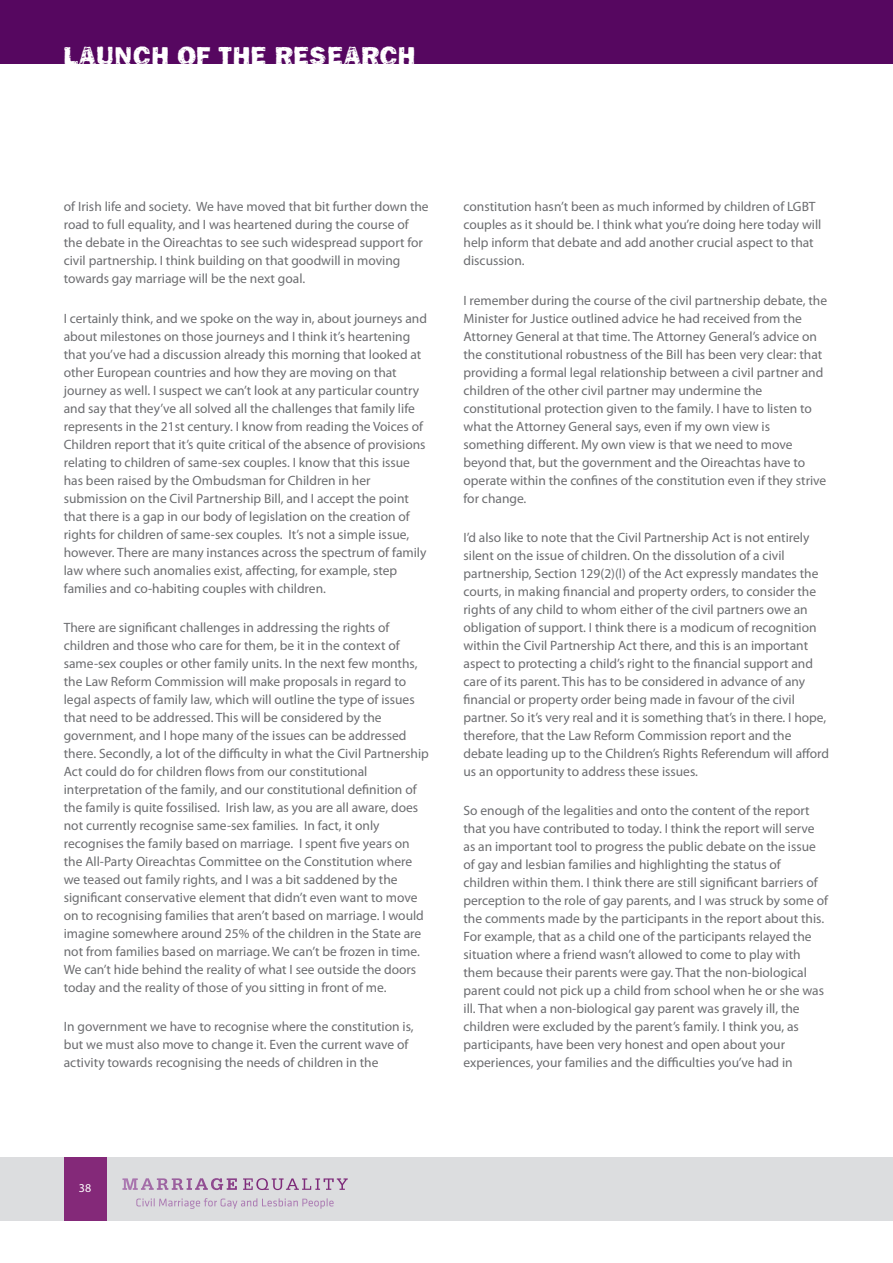
<style>
.page{position:relative;width:893px;height:1263px;background:#fff}
.page>*{position:absolute;margin:0;border:0;box-sizing:border-box;transform-origin:0 0}
.t1{font:27px "Frankie";color:#fff}
.t2{font:13.5px/18px "Myriad Pro";color:#6c6d70}
.t3{font:12px "Myriad Pro";color:#fff}
</style>
<div class="page">
<div style="left:0;top:1157px;width:893px;height:63px;background:#dcdddf"></div>
<div style="left:64px;top:1157px;width:42px;height:63px;background:#842979"></div>
<svg style="left:122px;top:1178px;width:115px;height:12px"></svg>
<svg style="left:243px;top:1178px;width:105px;height:12px"></svg>
<svg style="left:136px;top:1198px;width:198px;height:11px"></svg>
<div style="left:0;top:0;width:893px;height:64px;background:#560760"></div>
<h1 class="t1" style="left:64px;top:40px;width:353px">LAUNCH OF THE RESEARCH</h1>
<p class="t2" style="left:64px;top:199px;width:366px">of Irish life and society. We have moved that bit further down the road to full equality, and I was heartened during the course of the debate in the Oireachtas to see such widespread support for civil partnership. I think building on that goodwill in moving towards gay marriage will be the next goal.</p>
<p class="t2" style="left:64px;top:310px;width:365px">I certainly think, and we spoke on the way in, about journeys and about milestones on those journeys and I think it’s heartening that you’ve had a discussion already this morning that looked at other European countries and how they are moving on that journey as well. I suspect we can’t look at any particular country and say that they’ve all solved all the challenges that family life represents in the 21st century. I know from reading the Voices of Children report that it’s quite critical of the absence of provisions relating to children of same-sex couples. I know that this issue has been raised by the Ombudsman for Children in her submission on the Civil Partnership Bill, and I accept the point that there is a gap in our body of legislation on the creation of rights for children of same-sex couples. It’s not a simple issue, however. There are many instances across the spectrum of family law where such anomalies exist, affecting, for example, step families and co-habiting couples with children.</p>
<p class="t2" style="left:64px;top:619px;width:367px">There are significant challenges in addressing the rights of children and those who care for them, be it in the context of same-sex couples or other family units. In the next few months, the Law Reform Commission will make proposals in regard to legal aspects of family law, which will outline the type of issues that need to be addressed. This will be considered by the government, and I hope many of the issues can be addressed there. Secondly, a lot of the difficulty in what the Civil Partnership Act could do for children flows from our constitutional interpretation of the family, and our constitutional definition of the family is quite fossilised. Irish law, as you are all aware, does not currently recognise same-sex families. In fact, it only recognises the family based on marriage. I spent five years on the All-Party Oireachtas Committee on the Constitution where we teased out family rights, and I was a bit saddened by the significant conservative element that didn’t even want to move on to recognising families that aren’t based on marriage. I would imagine somewhere around 25% of the children in the State are not from families based on marriage. We can’t be frozen in time.<br>We can’t hide behind the reality of what I see outside the doors today and the reality of those of you sitting in front of me.</p>
<p class="t2" style="left:64px;top:1019px;width:351px">In government we have to recognise where the constitution is, but we must also move to change it. Even the current wave of activity towards recognising the needs of children in the</p>
<p class="t2" style="left:463px;top:199px;width:359px">constitution hasn’t been as much informed by children of LGBT couples as it should be. I think what you’re doing here today will help inform that debate and add another crucial aspect to that discussion.</p>
<p class="t2" style="left:463px;top:292px;width:365px">I remember during the course of the civil partnership debate, the Minister for Justice outlined advice he had received from the Attorney General at that time. The Attorney General’s advice on the constitutional robustness of the Bill has been very clear: that providing a formal legal relationship between a civil partner and children of the other civil partner may undermine the constitutional protection given to the family. I have to listen to what the Attorney General says, even if my own view is something different. My own view is that we need to move beyond that, but the government and the Oireachtas have to operate within the confines of the constitution even if they strive for change.</p>
<p class="t2" style="left:463px;top:529px;width:367px">I’d also like to note that the Civil Partnership Act is not entirely silent on the issue of children. On the dissolution of a civil partnership, Section 129(2)(l) of the Act expressly mandates the courts, in making financial and property orders, to consider the rights of any child to whom either of the civil partners owe an obligation of support. I think there is a modicum of recognition within the Civil Partnership Act there, and this is an important aspect to protecting a child’s right to the financial support and care of its parent. This has to be considered in advance of any financial or property order being made in favour of the civil partner. So it’s very real and it is something that’s in there. I hope, therefore, that the Law Reform Commission report and the debate leading up to the Children’s Rights Referendum will afford us an opportunity to address these issues.</p>
<p class="t2" style="left:463px;top:803px;width:366px">So enough of the legalities and onto the content of the report that you have contributed to today. I think the report will serve as an important tool to progress the public debate on the issue of gay and lesbian families and highlighting the status of children within them. I think there are still significant barriers of perception to the role of gay parents, and I was struck by some of the comments made by the participants in the report about this.<br>For example, that as a child one of the participants relayed the situation where a friend wasn’t allowed to come to play with them because their parents were gay. That the non-biological parent could not pick up a child from school when he or she was ill. That when a non-biological gay parent was gravely ill, the children were excluded by the parent’s family. I think you, as participants, have been very honest and open about your experiences, your families and the difficulties you’ve had in</p>
<p class="t3" style="left:79px;top:1183px;width:14px">38</p>
</div>
